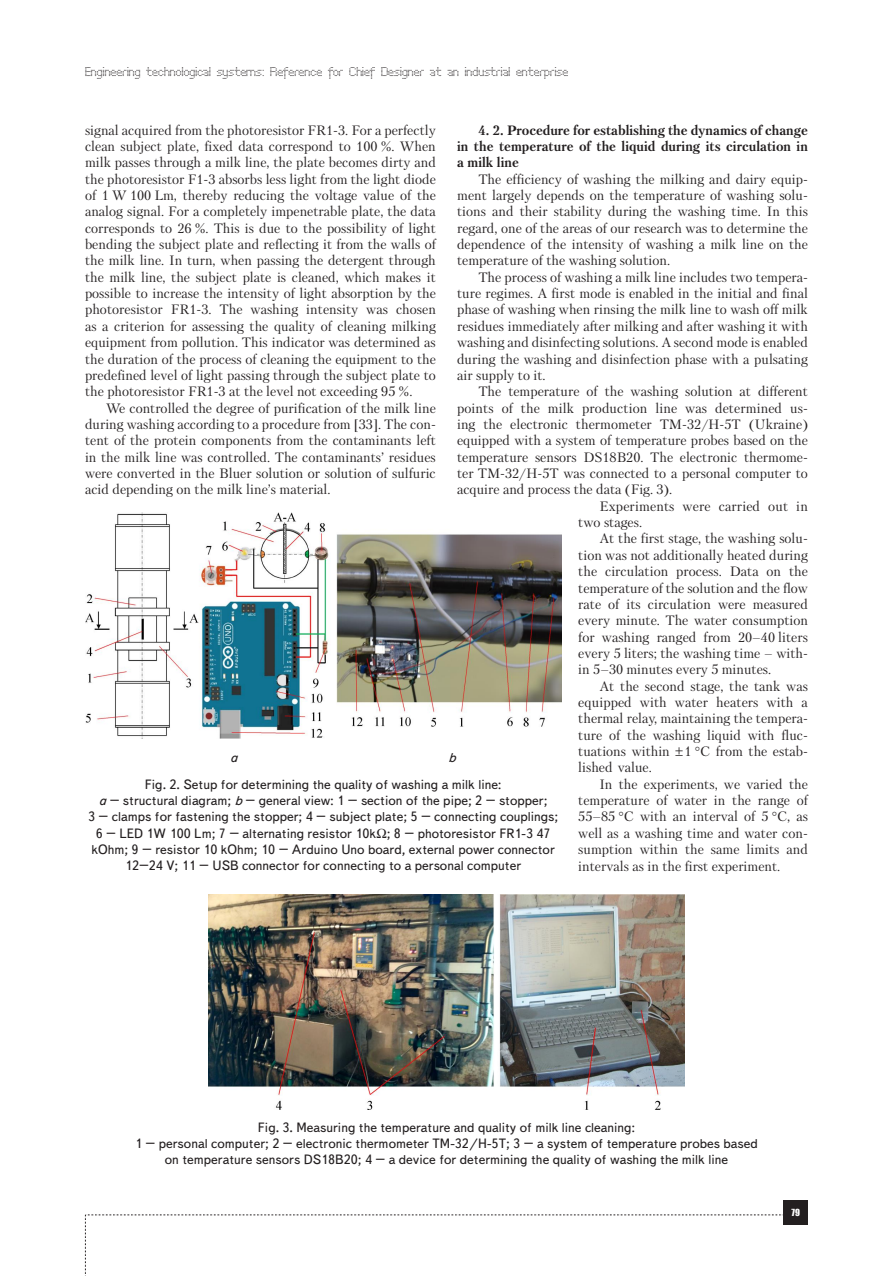
<style>
.page{position:relative;width:893px;height:1276px;background:#fff}
.page>*{position:absolute;margin:0;border:0;box-sizing:border-box;transform-origin:0 0}
.Text__англ__отступ{font:13.5px/16.4px "Petersburg C";color:#231f20;text-align:justify}
.Подпись_рисунка{font:13.5px/16.2px "Text Book C";color:#231f20;text-align:center}
.Text__англ__отступ-2{font:700 13.5px/16.4px "Petersburg C";color:#231f20;text-align:justify}
.Подпись_рисунка-2{font:italic 13.5px "Text Book C";color:#231f20}
.t1{font:12px "Perfo C";letter-spacing:.015em;color:#231f20}
.t2{font:9px "Impact";color:#fff}
.s1{font-style:italic}
</style>
<div class="page">
<svg style="left:85px;top:1214px;width:699px;height:62px"></svg>
<div style="left:784px;top:1200px;width:24px;height:24px;background:#231f20"></div>
<img style="left:85px;top:513px;width:476px;height:226px">
<img style="left:208px;top:894px;width:477px;height:215px">
<p class="t1" style="left:85px;top:65px;width:485px">Engineering technological systems: Reference for Chief Designer at an industrial enterprise</p>
<p class="Text__англ__отступ" style="left:85px;top:122px;width:352px">signal acquired from the photoresistor FR1-3. For a perfectly clean subject plate, fixed data correspond to 100 %. When milk passes through a milk line, the plate becomes dirty and the photoresistor F1-3 absorbs less light from the light diode of 1 W 100 Lm, thereby reducing the voltage value of the analog signal. For a completely impenetrable plate, the data corresponds to 26 %. This is due to the possibility of light bending the subject plate and reflecting it from the walls of the milk line. In turn, when passing the detergent through the milk line, the subject plate is cleaned, which makes it possible to increase the intensity of light absorption by the photoresistor FR1-3. The washing intensity was chosen as a criterion for assessing the quality of cleaning milking equipment from pollution. This indicator was determined as the duration of the process of cleaning the equipment to the predefined level of light passing through the subject plate to the photoresistor FR1-3 at the level not exceeding 95 %.</p>
<p class="Text__англ__отступ" style="left:85px;top:399px;width:352px;text-indent:21px">We controlled the degree of purification of the milk line during washing according to a procedure from [33]. The con&shy;tent of the protein components from the contaminants left in the milk line was controlled. The contaminants’ residues were converted in the Bluer solution or solution of sulfuric acid depending on the milk line’s material.</p>
<p class="Text__англ__отступ-2" style="left:457px;top:121px;width:352px;text-indent:21px">4. 2. Procedure for establishing the dynamics of change in the temperature of the liquid during its circulation in a milk line</p>
<p class="Text__англ__отступ" style="left:457px;top:171px;width:352px;text-indent:21px">The efficiency of washing the milking and dairy equip&shy;ment largely depends on the temperature of washing solu&shy;tions and their stability during the washing time. In this regard, one of the areas of our research was to determine the dependence of the intensity of washing a milk line on the temperature of the washing solution.</p>
<p class="Text__англ__отступ" style="left:457px;top:269px;width:352px;text-indent:21px">The process of washing a milk line includes two tempera&shy;ture regimes. A first mode is enabled in the initial and final phase of washing when rinsing the milk line to wash off milk residues immediately after milking and after washing it with washing and disinfecting solutions. A second mode is enabled during the washing and disinfection phase with a pulsating air supply to it.</p>
<p class="Text__англ__отступ" style="left:457px;top:383px;width:352px;text-indent:21px">The temperature of the washing solution at different points of the milk production line was determined us&shy;ing the electronic thermometer TM-32/H-5T (Ukraine) equipped with a system of temperature probes based on the temperature sensors DS18B20. The electronic thermome&shy;ter TM-32/H-5T was connected to a personal computer to acquire and process the data (Fig. 3).</p>
<p class="Text__англ__отступ" style="left:578px;top:498px;width:231px;text-indent:21px">Experiments were carried out in two stages.</p>
<p class="Text__англ__отступ" style="left:578px;top:530px;width:231px;text-indent:21px">At the first stage, the washing solu&shy;tion was not additionally heated during the circulation process. Data on the temperature of the solution and the flow rate of its circulation were measured every minute. The water consumption for washing ranged from 20–40 liters every 5 liters; the washing time – with&shy;in 5–30 minutes every 5 minutes.</p>
<p class="Text__англ__отступ" style="left:578px;top:677px;width:231px;text-indent:21px">At the second stage, the tank was equipped with water heaters with a thermal relay, maintaining the tempera&shy;ture of the washing liquid with fluc&shy;tuations within 1 C from the estab&shy;lished value.</p>
<p class="Text__англ__отступ" style="left:578px;top:775px;width:231px;text-indent:21px">In the experiments, we varied the temperature of water in the range of 55–85 C with an interval of 5 C, as well as a washing time and water con&shy;sumption within the same limits and intervals as in the first experiment.</p>
<p class="Подпись_рисунка-2" style="left:230px;top:750px;width:9px">a</p>
<p class="Подпись_рисунка-2" style="left:448px;top:750px;width:9px">b</p>
<p class="Подпись_рисунка" style="left:88px;top:776px;width:472px">Fig. 2. Setup for determining the quality of washing a milk line:<br><span class="s1">a</span> – structural diagram; <span class="s1">b</span> – general view: 1 – section of the pipe; 2 – stopper;<br>3 – clamps for fastening the stopper; 4 – subject plate; 5 – connecting couplings; 6 – LED 1W 100 Lm; 7 – alternating resistor 10k ; 8 – photoresistor FR1-3 47 kOhm; 9 – resistor 10 kOhm; 10 – Arduino Uno board, external power connector 12–24 V; 11 – USB connector for connecting to a personal computer</p>
<p class="Подпись_рисунка" style="left:135px;top:1119px;width:624px">Fig. 3. Measuring the temperature and quality of milk line cleaning:<br>1 – personal computer; 2 – electronic thermometer TM-32/H-5T; 3 – a system of temperature probes based on temperature sensors DS18B20; 4 – a device for determining the quality of washing the milk line</p>
<p class="t2" style="left:792px;top:1205px;width:10px">79</p>
</div>
